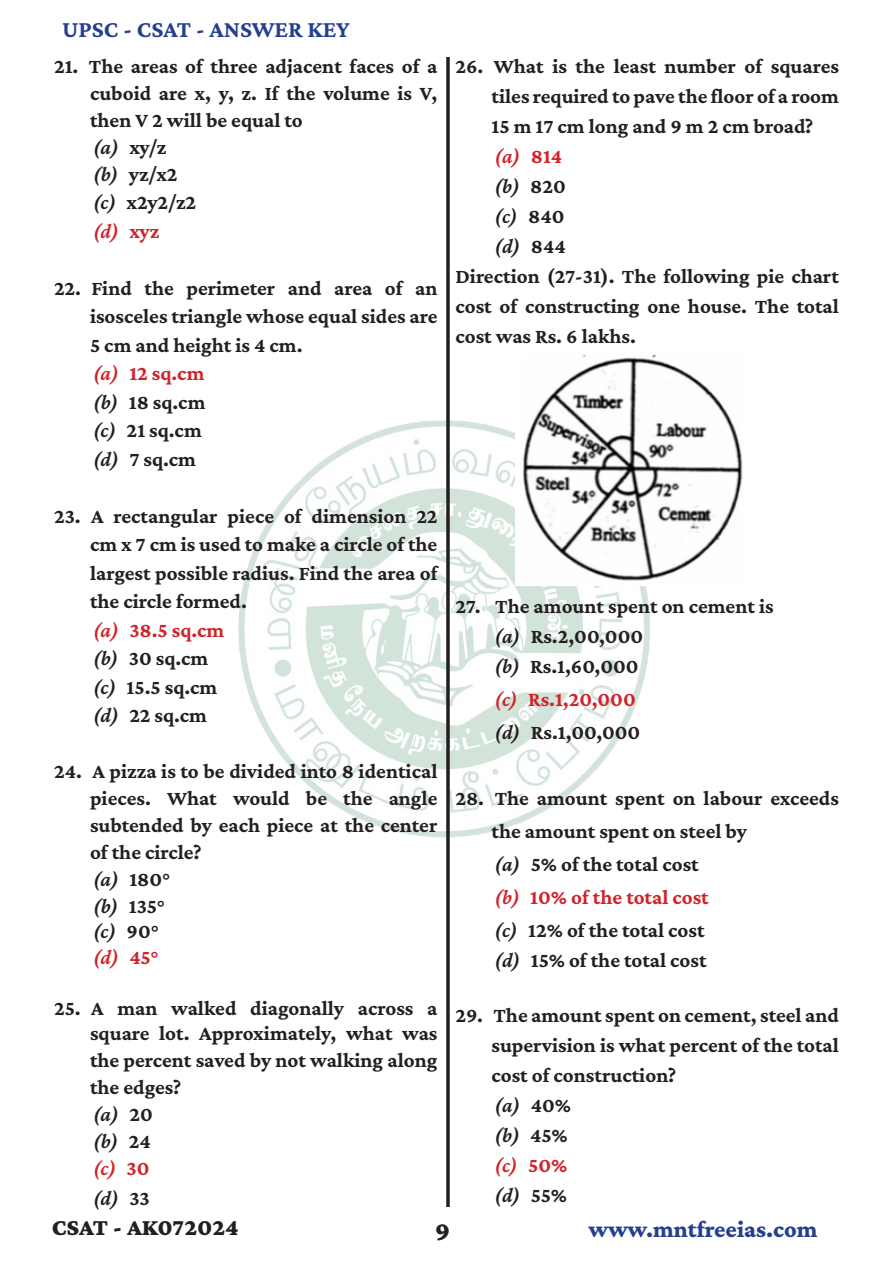
<style>
.page{position:relative;width:893px;height:1263px;background:#fff}
.page>*{position:absolute;margin:0;border:0;box-sizing:border-box;transform-origin:0 0}
.t1{font:900 27px "Crimson Pro";color:#231f20}
.t2{font:700 24px "Crimson Pro";color:#253f8e}
.t3{font:800 24px "Crimson Pro";color:#253f8e}
.t4{font:900 24px "Crimson Pro";color:#231f20}
.Bold_-_Full_Just{font:700 21px/30px "Crimson Pro";color:#231f20;text-align:justify}
.t5{font:italic 600 21px "Crimson Pro";color:#231f20}
.t6{font:700 21px "Crimson Pro";color:#d1232a}
.t7{font:italic 600 21px "Crimson Pro";color:#d1232a}
.s1{font-weight:600;font-style:italic}
.s2{font-weight:700;font-style:normal}
</style>
<div class="page">
<img style="left:238px;top:415px;width:412px;height:427px">
<hr style="left:446px;top:57px;width:3px;height:1150px;background:#231f20">
<img style="left:515px;top:354px;width:228px;height:231px">
<p class="t2" style="left:62px;top:14px;width:289px">UPSC - CSAT - ANSWER KEY</p>
<p class="Bold_-_Full_Just" style="left:90px;top:52px;width:349px;line-height:27px;text-indent:-36px">21. The areas of three adjacent faces of a cuboid are x, y, z. If the volume is V, then V 2 will be equal to</p>
<p class="Bold_-_Full_Just" style="left:93px;top:132px;width:75px"><span class="s1">(a)</span> xy/z</p>
<p class="Bold_-_Full_Just" style="left:93px;top:159px;width:86px"><span class="s1">(b)</span> yz/x2</p>
<p class="Bold_-_Full_Just" style="left:93px;top:187px;width:105px"><span class="s1">(c)</span> x2y2/z2</p>
<p class="t7" style="left:93px;top:218px;width:68px">(d) <span class="s2">xyz</span></p>
<p class="Bold_-_Full_Just" style="left:90px;top:273px;width:349px;line-height:28.5px;text-indent:-36px">22. Find the perimeter and area of an isosceles triangle whose equal sides are 5 cm and height is 4 cm.</p>
<p class="t6" style="left:93px;top:360px;width:113px"><span class="s1">(a)</span> 12 sq.cm</p>
<p class="Bold_-_Full_Just" style="left:93px;top:387px;width:114px"><span class="s1">(b)</span> 18 sq.cm</p>
<p class="Bold_-_Full_Just" style="left:93px;top:415px;width:110px"><span class="s1">(c)</span> 21 sq.cm</p>
<p class="Bold_-_Full_Just" style="left:93px;top:444px;width:105px"><span class="s1">(d)</span> 7 sq.cm</p>
<p class="Bold_-_Full_Just" style="left:90px;top:501px;width:349px;line-height:28.5px;text-indent:-36px">23. A rectangular piece of dimension 22 cm x 7 cm is used to make a circle of the largest possible radius. Find the area of the circle formed.</p>
<p class="t6" style="left:93px;top:617px;width:133px"><span class="s1">(a)</span> 38.5 sq.cm</p>
<p class="Bold_-_Full_Just" style="left:93px;top:643px;width:117px"><span class="s1">(b)</span> 30 sq.cm</p>
<p class="Bold_-_Full_Just" style="left:93px;top:672px;width:126px"><span class="s1">(c)</span> 15.5 sq.cm</p>
<p class="Bold_-_Full_Just" style="left:93px;top:700px;width:116px"><span class="s1">(d)</span> 22 sq.cm</p>
<p class="Bold_-_Full_Just" style="left:90px;top:757px;width:349px;line-height:27px;text-indent:-36px">24. A pizza is to be divided into 8 identical pieces. What would be the angle subtended by each piece at the center of the circle?</p>
<p class="Bold_-_Full_Just" style="left:93px;top:864px;width:79px"><span class="s1">(a)</span> 180°</p>
<p class="Bold_-_Full_Just" style="left:93px;top:891px;width:73px"><span class="s1">(b)</span> 135°</p>
<p class="t5" style="left:93px;top:918px;width:68px">(c) <span class="s2">90°</span></p>
<p class="t7" style="left:93px;top:944px;width:67px">(d) <span class="s2">45°</span></p>
<p class="Bold_-_Full_Just" style="left:90px;top:994px;width:349px;line-height:26.5px;text-indent:-36px">25. A man walked diagonally across a square lot. Approximately, what was the percent saved by not walking along the edges?</p>
<p class="t5" style="left:93px;top:1101px;width:61px">(a) <span class="s2">20</span></p>
<p class="t5" style="left:93px;top:1128px;width:59px">(b) <span class="s2">24</span></p>
<p class="t7" style="left:93px;top:1155px;width:58px">(c) <span class="s2">30</span></p>
<p class="t5" style="left:93px;top:1185px;width:58px">(d) <span class="s2">33</span></p>
<p class="Bold_-_Full_Just" style="left:491px;top:51px;width:349px;text-indent:-36px">26. What is the least number of squares tiles required to pave the floor of a room 15 m 17 cm long and 9 m 2 cm broad?</p>
<p class="t7" style="left:494px;top:143px;width:69px">(a) <span class="s2">814</span></p>
<p class="t5" style="left:494px;top:173px;width:73px">(b) <span class="s2">820</span></p>
<p class="t5" style="left:494px;top:203px;width:71px">(c) <span class="s2">840</span></p>
<p class="t5" style="left:494px;top:233px;width:73px">(d) <span class="s2">844</span></p>
<p class="Bold_-_Full_Just" style="left:455px;top:261px;width:385px">Direction (27-31). The following pie chart cost of constructing one house. The total cost was Rs. 6 lakhs.</p>
<p class="Bold_-_Full_Just" style="left:455px;top:591px;width:320px">27. The amount spent on cement is</p>
<p class="Bold_-_Full_Just" style="left:494px;top:621px;width:150px"><span class="s1">(a)</span> Rs.2,00,000</p>
<p class="Bold_-_Full_Just" style="left:494px;top:651px;width:146px"><span class="s1">(b)</span> Rs.1,60,000</p>
<p class="t6" style="left:494px;top:686px;width:143px"><span class="s1">(c)</span> Rs.1,20,000</p>
<p class="Bold_-_Full_Just" style="left:494px;top:717px;width:147px"><span class="s1">(d)</span> Rs.1,00,000</p>
<p class="Bold_-_Full_Just" style="left:491px;top:781px;width:349px;line-height:33px;text-indent:-36px">28. The amount spent on labour exceeds the amount spent on steel by</p>
<p class="Bold_-_Full_Just" style="left:494px;top:849px;width:206px"><span class="s1">(a)</span> 5% of the total cost</p>
<p class="t6" style="left:494px;top:884px;width:216px"><span class="s1">(b)</span> 10% of the total cost</p>
<p class="Bold_-_Full_Just" style="left:494px;top:915px;width:212px"><span class="s1">(c)</span> 12% of the total cost</p>
<p class="Bold_-_Full_Just" style="left:494px;top:945px;width:214px"><span class="s1">(d)</span> 15% of the total cost</p>
<p class="Bold_-_Full_Just" style="left:491px;top:1000px;width:349px;text-indent:-36px">29. The amount spent on cement, steel and supervision is what percent of the total cost of construction?</p>
<p class="t5" style="left:494px;top:1092px;width:78px">(a) <span class="s2">40%</span></p>
<p class="t5" style="left:494px;top:1122px;width:75px">(b) <span class="s2">45%</span></p>
<p class="t7" style="left:494px;top:1152px;width:74px">(c) <span class="s2">50%</span></p>
<p class="t5" style="left:494px;top:1182px;width:74px">(d) <span class="s2">55%</span></p>
<p class="t4" style="left:52px;top:1212px;width:189px">CSAT - AK072024</p>
<p class="t1" style="left:435px;top:1213px;width:17px">9</p>
<p class="t3" style="left:588px;top:1214px;width:231px">www.mntfreeias.com</p>
</div>
